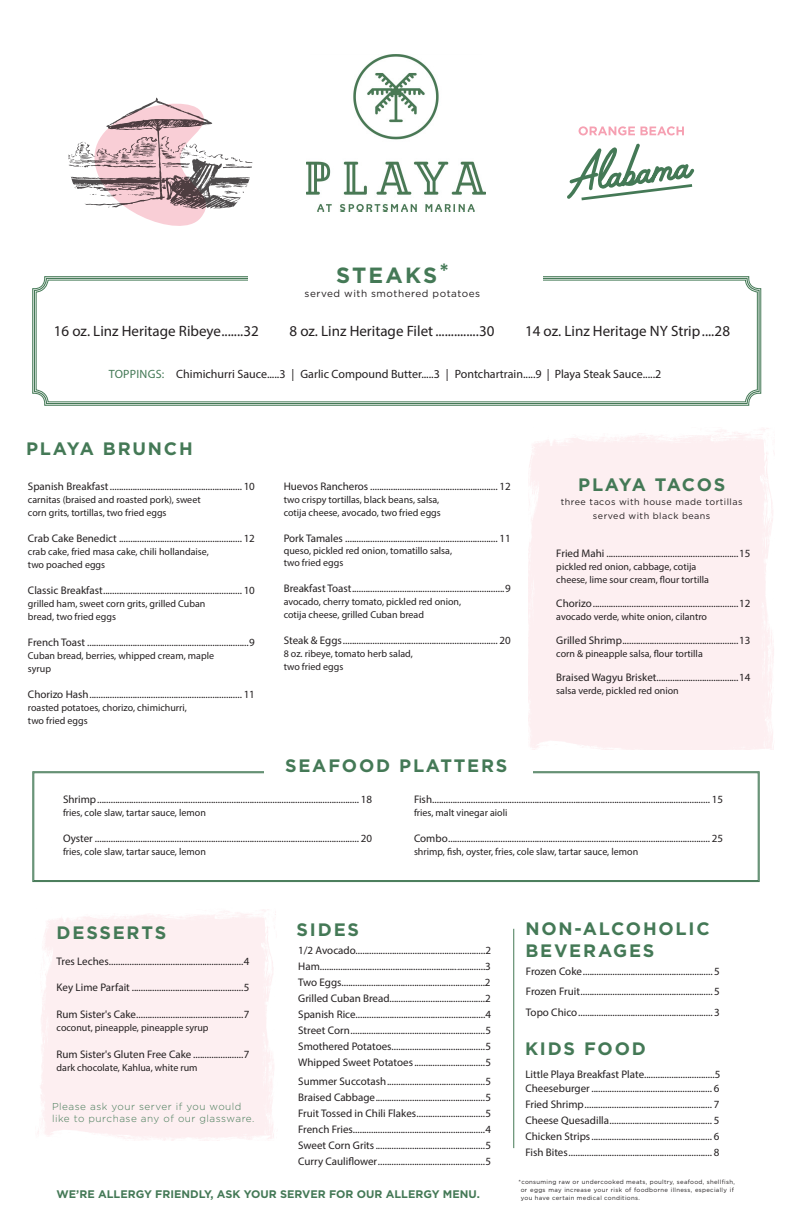
<style>
.page{position:relative;width:792px;height:1224px;background:#fff}
.page>*{position:absolute;margin:0;border:0;box-sizing:border-box;transform-origin:0 0}
.t1{font:700 22px "Gotham";letter-spacing:.1em;color:#447956}
.t2{font:700 18px/21.6px "Gotham";letter-spacing:.1em;color:#447956}
.t3{font:700 18px "Gotham";letter-spacing:.065em;color:#447956}
.t4{font:15px "Myriad Pro";color:#231f20}
.t5{font:12px "Myriad Pro";color:#231f20}
.t6{font:11px/16px "Myriad Pro";color:#231f20}
.t7{font:700 11px "Gotham";color:#447956}
.t8{font:10px/13px "Myriad Pro";color:#231f20}
.t9{font:300 10px/12px "Gotham";letter-spacing:.05em;color:#447956}
.t10{font:10px "Gotham";letter-spacing:.05em;color:#231f20}
.t11{font:9px/14px "Gotham";letter-spacing:.05em;color:#231f20;text-align:center}
.t12{font:6px/8px "Gotham";letter-spacing:.05em;color:#231f20;text-align:center}
.s1{color:#447956}
.s2{font-size:7px}
</style>
<div class="page">
<svg style="left:32px;top:771px;width:728px;height:111px"></svg>
<div style="left:34px;top:773px;width:724px;height:108px;border:1px solid #447956"></div>
<div style="left:264px;top:750px;width:269px;height:27px;background:#fff"></div>
<svg style="left:32px;top:276px;width:729px;height:130px"></svg>
<div style="left:34px;top:278px;width:726px;height:126px;border:1px solid #447956;border-radius:12px"></div>
<div style="left:36px;top:280px;width:722px;height:122px;border:1px solid #447956;border-radius:12px"></div>
<div style="left:248px;top:253px;width:296px;height:30px;background:#fff"></div>
<div style="left:278px;top:758px;width:236px;height:28px;background:#fff"></div>
<svg style="left:69px;top:98px;width:184px;height:128px"></svg>
<svg style="left:579px;top:126px;width:105px;height:9px"></svg>
<svg style="left:567px;top:143px;width:128px;height:58px"></svg>
<hr style="left:514px;top:929px;width:1px;height:219px;background:#447956">
<img style="left:306px;top:54px;width:180px;height:157px">
<p class="t1" style="left:336px;top:260px;width:114px">STEAKS*</p>
<p class="t10" style="left:305px;top:287px;width:177px">served with smothered potatoes</p>
<p class="t4" style="left:54px;top:321px;width:207px">16 oz. Linz Heritage Ribeye.......32</p>
<p class="t4" style="left:289px;top:321px;width:207px">8 oz. Linz Heritage Filet..............30</p>
<p class="t4" style="left:525px;top:321px;width:207px">14 oz. Linz Heritage NY Strip....28</p>
<p class="t5" style="left:109px;top:366px;width:554px"><span class="s1">TOPPINGS:</span> Chimichurri Sauce.....3 | Garlic Compound Butter.....3 | Pontchartrain.....9 | Playa Steak Sauce.....2</p>
<p class="t2" style="left:26px;top:438px;width:168px">PLAYA BRUNCH</p>
<p class="t6" style="left:28px;top:478px;width:229px">Spanish Breakfast.......................................................... 10</p>
<p class="t8" style="left:28px;top:493px;width:174px">carnitas (braised and roasted pork), sweet corn grits, tortillas, two fried eggs</p>
<p class="t6" style="left:28px;top:530px;width:229px">Crab Cake Benedict ...................................................... 12</p>
<p class="t8" style="left:28px;top:545px;width:182px">crab cake, fried masa cake, chili hollandaise, two poached eggs</p>
<p class="t6" style="left:28px;top:582px;width:229px">Classic Breakfast............................................................. 10</p>
<p class="t8" style="left:28px;top:597px;width:179px">grilled ham, sweet corn grits, grilled Cuban bread, two fried eggs</p>
<p class="t6" style="left:28px;top:634px;width:229px">French Toast .......................................................................9</p>
<p class="t8" style="left:28px;top:649px;width:188px">Cuban bread, berries, whipped cream, maple syrup</p>
<p class="t6" style="left:28px;top:686px;width:229px">Chorizo Hash................................................................... 11</p>
<p class="t8" style="left:28px;top:701px;width:160px">roasted potatoes, chorizo, chimichurri,</p>
<p class="t8" style="left:28px;top:714px;width:61px">two fried eggs</p>
<p class="t6" style="left:284px;top:478px;width:229px">Huevos Rancheros ........................................................ 12</p>
<p class="t8" style="left:284px;top:493px;width:157px">two crispy tortillas, black beans, salsa,</p>
<p class="t8" style="left:284px;top:506px;width:159px">cotija cheese, avocado, two fried eggs</p>
<p class="t6" style="left:284px;top:530px;width:229px">Pork Tamales ................................................................... 11</p>
<p class="t8" style="left:284px;top:544px;width:170px">queso, pickled red onion, tomatillo salsa,</p>
<p class="t8" style="left:284px;top:556px;width:61px">two fried eggs</p>
<p class="t6" style="left:284px;top:580px;width:229px">Breakfast Toast...................................................................9</p>
<p class="t8" style="left:284px;top:595px;width:179px">avocado, cherry tomato, pickled red onion, cotija cheese, grilled Cuban bread</p>
<p class="t6" style="left:284px;top:632px;width:229px">Steak &amp; Eggs.................................................................... 20</p>
<p class="t8" style="left:284px;top:647px;width:131px">8 oz. ribeye, tomato herb salad,</p>
<p class="t8" style="left:284px;top:660px;width:61px">two fried eggs</p>
<p class="t2" style="left:285px;top:755px;width:224px">SEAFOOD PLATTERS</p>
<p class="t3" style="left:578px;top:473px;width:149px">PLAYA TACOS</p>
<p class="t11" style="left:561px;top:495px;width:183px">three tacos with house made tortillas served with black beans</p>
<p class="t6" style="left:556px;top:545px;width:196px">Fried Mahi ..........................................................15</p>
<p class="t8" style="left:556px;top:560px;width:154px">pickled red onion, cabbage, cotija cheese, lime sour cream, flour tortilla</p>
<p class="t6" style="left:556px;top:595px;width:196px">Chorizo................................................................12</p>
<p class="t8" style="left:556px;top:610px;width:152px">avocado verde, white onion, cilantro</p>
<p class="t6" style="left:556px;top:632px;width:196px">Grilled Shrimp...................................................13</p>
<p class="t8" style="left:556px;top:647px;width:148px">corn &amp; pineapple salsa, flour tortilla</p>
<p class="t6" style="left:556px;top:669px;width:196px">Braised Wagyu Brisket....................................14</p>
<p class="t8" style="left:556px;top:684px;width:124px">salsa verde, pickled red onion</p>
<p class="t6" style="left:63px;top:791px;width:311px">Shrimp................................................................................................................... 18</p>
<p class="t8" style="left:63px;top:806px;width:144px">fries, cole slaw, tartar sauce, lemon</p>
<p class="t6" style="left:63px;top:830px;width:311px">Oyster .................................................................................................................... 20</p>
<p class="t8" style="left:63px;top:845px;width:144px">fries, cole slaw, tartar sauce, lemon</p>
<p class="t6" style="left:414px;top:791px;width:311px">Fish.......................................................................................................................... 15</p>
<p class="t8" style="left:414px;top:806px;width:95px">fries, malt vinegar aioli</p>
<p class="t6" style="left:414px;top:830px;width:311px">Combo................................................................................................................... 25</p>
<p class="t8" style="left:414px;top:845px;width:226px">shrimp, fish, oyster, fries, cole slaw, tartar sauce, lemon</p>
<p class="t2" style="left:57px;top:921px;width:111px">DESSERTS</p>
<p class="t6" style="left:57px;top:953px;width:195px">Tres Leches...........................................................4</p>
<p class="t6" style="left:57px;top:979px;width:195px">Key Lime Parfait .................................................5</p>
<p class="t6" style="left:57px;top:1006px;width:195px">Rum Sister's Cake...............................................7</p>
<p class="t8" style="left:57px;top:1021px;width:153px">coconut, pineapple, pineapple syrup</p>
<p class="t6" style="left:57px;top:1046px;width:195px">Rum Sister's Gluten Free Cake ......................7</p>
<p class="t8" style="left:57px;top:1061px;width:143px">dark chocolate, Kahlua, white rum</p>
<p class="t9" style="left:52px;top:1100px;width:204px">Please ask your server if you would like to purchase any of our glassware.</p>
<p class="t2" style="left:297px;top:919px;width:64px">SIDES</p>
<p class="t6" style="left:298px;top:943px;width:194px">1/2 Avocado.........................................................2<br>Ham............................................................<span class="s2">.</span>............3</p>
<p class="t6" style="left:298px;top:975px;width:194px">Two Eggs...............................................................2</p>
<p class="t6" style="left:298px;top:991px;width:194px">Grilled Cuban Bread..........................................2</p>
<p class="t6" style="left:298px;top:1007px;width:195px;text-align:justify">Spanish Rice.........................................................4<br>Street Corn...........................................................5<br>Smothered Potatoes.........................................5<br>Whipped Sweet Potatoes...............................5</p>
<p class="t6" style="left:298px;top:1074px;width:195px">Summer Succotash...........................................5</p>
<p class="t6" style="left:298px;top:1090px;width:195px;text-align:justify">Braised Cabbage................................................5<br>Fruit Tossed in Chili Flakes..............................5<br>French Fries..........................................................4</p>
<p class="t6" style="left:298px;top:1138px;width:195px">Sweet Corn Grits................................................5</p>
<p class="t6" style="left:298px;top:1154px;width:195px">Curry Cauliflower...............................................5</p>
<p class="t2" style="left:525px;top:918px;width:186px">NON-ALCOHOLIC<br>BEVERAGES</p>
<p class="t6" style="left:526px;top:963px;width:196px">Frozen Coke......................................................... 5</p>
<p class="t6" style="left:526px;top:983px;width:196px">Frozen Fruit.......................................................... 5</p>
<p class="t6" style="left:526px;top:1004px;width:196px">Topo Chico........................................................... 3</p>
<p class="t2" style="left:525px;top:1038px;width:122px">KIDS FOOD</p>
<p class="t6" style="left:525px;top:1066px;width:196px">Little Playa Breakfast Plate...............................5</p>
<p class="t6" style="left:525px;top:1080px;width:196px">Cheeseburger..................................................... 6<br>Fried Shrimp........................................................ 7</p>
<p class="t6" style="left:525px;top:1112px;width:196px">Cheese Quesadilla............................................. 5</p>
<p class="t6" style="left:525px;top:1128px;width:196px">Chicken Strips..................................................... 6</p>
<p class="t6" style="left:525px;top:1144px;width:196px">Fish Bites............................................................... 8</p>
<p class="t12" style="left:519px;top:1178px;width:218px">*consuming raw or undercooked meats, poultry, seafood, shellfish, or eggs may increase your risk of foodborne illness, especially if</p>
<p class="t7" style="left:57px;top:1187px;width:425px">WE’RE ALLERGY FRIENDLY, ASK YOUR SERVER FOR OUR ALLERGY MENU.</p>
<p class="t12" style="left:521px;top:1194px;width:120px">you have certain medical conditions.</p>
</div>
